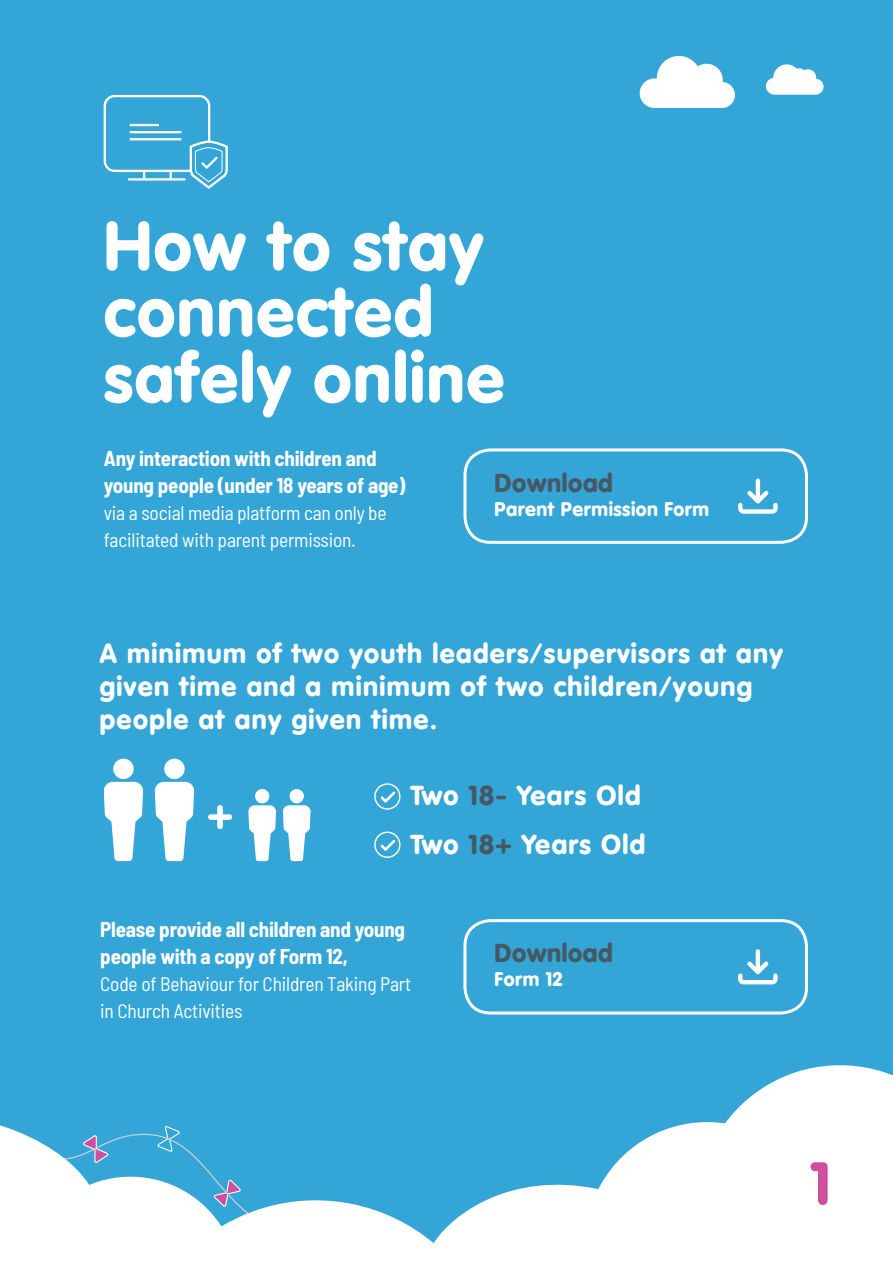
<style>
.page{position:relative;width:893px;height:1263px;background:#33a5d6}
.page>*{position:absolute;margin:0;border:0;box-sizing:border-box;transform-origin:0 0}
.t1{font:900 68.4px/66px "VAG Rounded LT Pro";letter-spacing:.025em;color:#fff}
.t2{font:900 59.4px "VAG Rounded LT Pro";color:#cd4f9d}
.t3{font:900 27px/33px "VAG Rounded LT Pro";letter-spacing:.05em;color:#fff}
.t4{font:900 25.5px "VAG Rounded LT Pro";letter-spacing:.025em;color:#475865}
.t5{font:700 semi-condensed 21px/27px "Barlow";letter-spacing:-.01em;color:#fff}
.t6{font:semi-condensed 19.5px/27px "Barlow";letter-spacing:-.01em;color:#fff}
.t7{font:900 19.5px "VAG Rounded LT Pro";letter-spacing:.025em;color:#fff}
.s1{color:#475865}
</style>
<div class="page">
<svg style="left:0;top:1065px;width:893px;height:198px"></svg>
<div style="left:104px;top:95px;width:106px;height:77px;border:2px solid #fff;border-radius:10px"></div>
<hr style="left:131px;top:124px;width:27px;height:2px;background:#fff">
<hr style="left:131px;top:131px;width:49px;height:2px;background:#fff">
<hr style="left:131px;top:138px;width:49px;height:2px;background:#fff">
<svg style="left:126px;top:139px;width:102px;height:50px"></svg>
<div style="left:463px;top:448px;width:345px;height:96px;border:3px solid #fff;border-radius:26px"></div>
<svg style="left:738px;top:478px;width:40px;height:36px"></svg>
<div style="left:463px;top:919px;width:345px;height:95px;border:3px solid #fff;border-radius:26px"></div>
<svg style="left:738px;top:949px;width:40px;height:35px"></svg>
<svg style="left:208px;top:805px;width:24px;height:24px"></svg>
<svg style="left:104px;top:782px;width:39px;height:79px"></svg>
<div style="left:113px;top:759px;width:21px;height:20px;background:#fff;border-radius:50%"></div>
<svg style="left:248px;top:805px;width:28px;height:56px"></svg>
<div style="left:255px;top:789px;width:14px;height:14px;background:#fff;border-radius:50%"></div>
<svg style="left:283px;top:805px;width:28px;height:56px"></svg>
<div style="left:290px;top:789px;width:14px;height:14px;background:#fff;border-radius:50%"></div>
<svg style="left:155px;top:782px;width:39px;height:79px"></svg>
<div style="left:164px;top:759px;width:21px;height:20px;background:#fff;border-radius:50%"></div>
<div style="left:374px;top:783px;width:27px;height:27px;border:1px solid #fff;border-radius:50%"></div>
<svg style="left:378px;top:789px;width:20px;height:16px"></svg>
<div style="left:374px;top:831px;width:27px;height:27px;border:1px solid #fff;border-radius:50%"></div>
<svg style="left:378px;top:837px;width:20px;height:16px"></svg>
<svg style="left:640px;top:56px;width:95px;height:52px"></svg>
<svg style="left:766px;top:64px;width:57px;height:31px"></svg>
<p class="t1" style="left:104px;top:213px;width:402px">How to stay connected safely online</p>
<p class="t5" style="left:104px;top:444px;width:303px">Any interaction with children and young people (under 18 years of age)</p>
<p class="t6" style="left:104px;top:498px;width:284px">via a social media platform can only be facilitated with parent permission.</p>
<p class="t4" style="left:495px;top:465px;width:120px">Download</p>
<p class="t7" style="left:495px;top:496px;width:216px">Parent Permission Form</p>
<p class="t3" style="left:100px;top:637px;width:685px">A minimum of two youth leaders/supervisors at any given time and a minimum of two children/young people at any given time.</p>
<p class="t3" style="left:411px;top:779px;width:231px">Two <span class="s1">18-</span> Years Old</p>
<p class="t3" style="left:411px;top:828px;width:236px">Two <span class="s1">18+</span> Years Old</p>
<p class="t5" style="left:100px;top:914px;width:306px">Please provide all children and young people with a copy of Form 12,</p>
<p class="t6" style="left:100px;top:969px;width:313px">Code of Behaviour for Children Taking Part in Church Activities</p>
<p class="t4" style="left:494px;top:936px;width:120px">Download</p>
<p class="t7" style="left:494px;top:966px;width:69px">Form 12</p>
<p class="t2" style="left:811px;top:1144px;width:21px">1</p>
</div>
